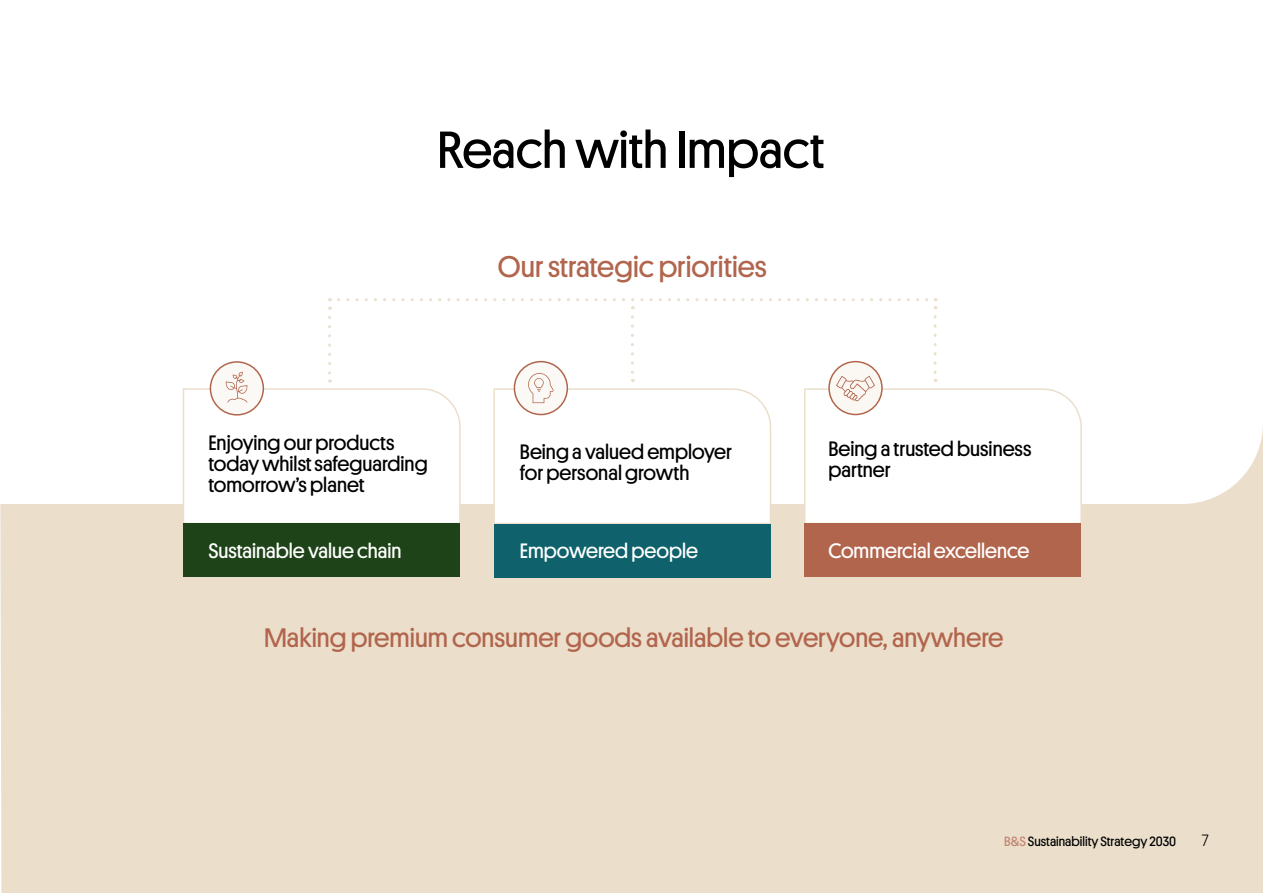
<style>
.page{position:relative;width:1263px;height:893px;background:#fff}
.page>*{position:absolute;margin:0;border:0;box-sizing:border-box;transform-origin:0 0}
.t1{font:52.5px "Platform";letter-spacing:-.005em;color:#000}
.t2{font:30px "Platform";color:#b2654d}
.t3{font:27px "Platform";color:#b2654d}
.t4{font:21px/21px "Platform";color:#000}
.t5{font:21px "Platform";color:#fff}
.t6{font:300 16.5px "Platform";color:#000}
.t7{font:13.5px "Platform";color:#000}
.s1{color:#c18471}
</style>
<div class="page">
<div style="left:0;top:504px;width:1263px;height:389px;background:#ebdfcc"></div>
<svg style="left:339px;top:298px;width:597px;height:11px"></svg>
<div style="left:494px;top:524px;width:276px;height:53px;background:#0f626b"></div>
<div style="left:183px;top:524px;width:277px;height:53px;background:#1f4318"></div>
<svg style="left:493px;top:317px;width:279px;height:208px"></svg>
<div style="left:805px;top:524px;width:276px;height:53px;background:#b2654d"></div>
<svg style="left:803px;top:317px;width:280px;height:208px"></svg>
<svg style="left:182px;top:317px;width:279px;height:208px"></svg>
<div style="left:1008px;top:865px;width:255px;height:28px;background:#ebdfcc"></div>
<h1 class="t1" style="left:437px;top:112px;width:389px">Reach with Impact</h1>
<p class="t4" style="left:208px;top:431px;width:221px">Enjoying our products today whilst safeguarding tomorrow’s planet</p>
<p class="t5" style="left:208px;top:535px;width:195px">Sustainable value chain</p>
<h2 class="t2" style="left:498px;top:245px;width:270px">Our strategic priorities</h2>
<p class="t4" style="left:520px;top:440px;width:214px">Being a valued employer for personal growth</p>
<p class="t5" style="left:520px;top:536px;width:180px">Empowered people</p>
<p class="t4" style="left:828px;top:437px;width:205px">Being a trusted business partner</p>
<p class="t5" style="left:828px;top:536px;width:202px">Commercial excellence</p>
<p class="t3" style="left:264px;top:618px;width:741px">Making premium consumer goods available to everyone, anywhere</p>
<p class="t7" style="left:1004px;top:832px;width:173px"><span class="s1">B&amp;S</span> Sustainability Strategy 2030</p>
<p class="t6" style="left:1202px;top:828px;width:9px">7</p>
</div>
